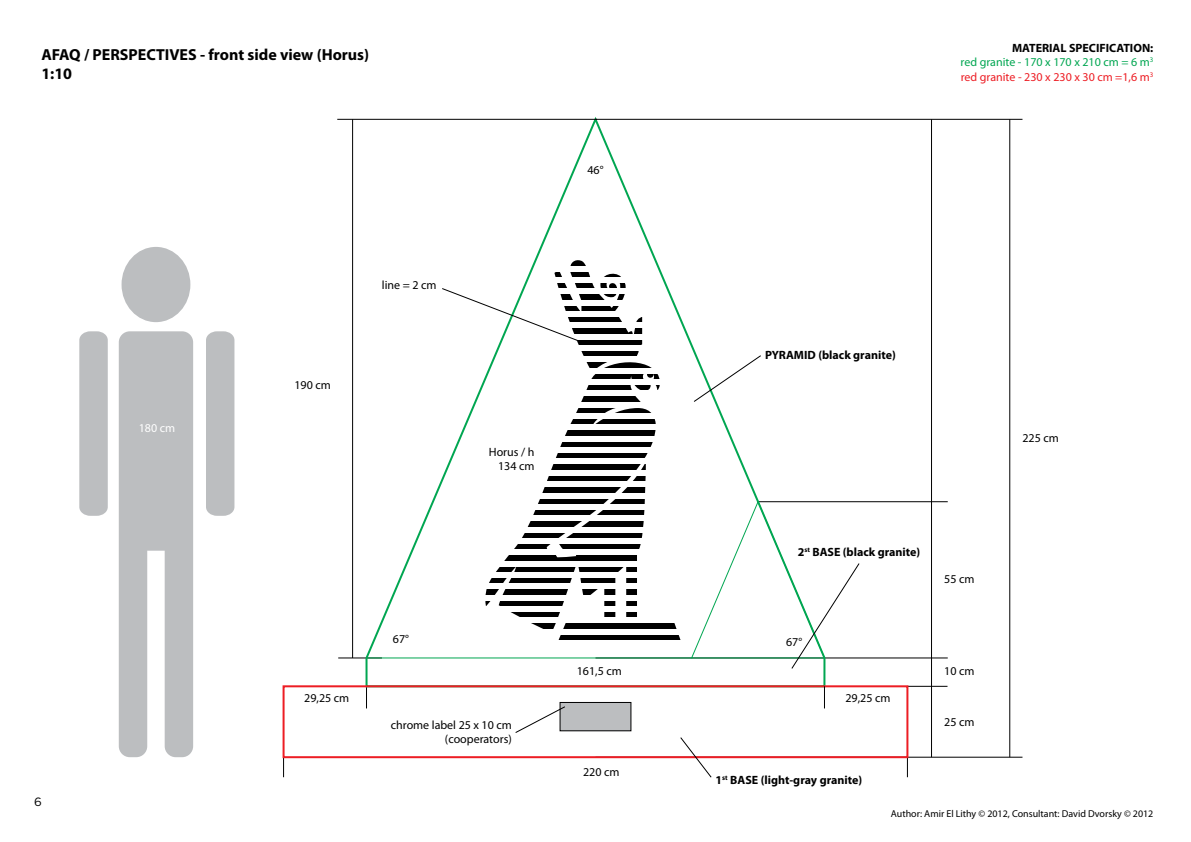
<style>
.page{position:relative;width:1191px;height:842px;background:#fff}
.page>*{position:absolute;margin:0;border:0;box-sizing:border-box;transform-origin:0 0}
.t1{font:700 16px/19.2px "Myriad Pro";color:#000}
.t2{font:12px/14.4px "Myriad Pro";color:#000;text-align:right}
.t3{font:12px/14.4px "Myriad Pro";color:#ed1d24;text-align:justify}
.t4{font:700 12px "Myriad Pro";color:#000}
.t5{font:12px "Myriad Pro";color:#fff}
.t6{font:12px "Gotham";color:#000}
.t7{font:10px "Myriad Pro";color:#000}
.s1{font-weight:700;color:#000}
.s2{color:#00a651}
</style>
<div class="page">
<hr style="left:907px;top:686px;width:40px;height:1px;background:#000">
<hr style="left:758px;top:501px;width:189px;height:1px;background:#000">
<hr style="left:595px;top:658px;width:352px;height:1px;background:#000">
<svg style="left:283px;top:758px;width:1px;height:19px"></svg>
<hr style="left:595px;top:757px;width:427px;height:1px;background:#000">
<hr style="left:338px;top:658px;width:44px;height:1px;background:#000">
<svg style="left:907px;top:758px;width:1px;height:19px"></svg>
<svg style="left:364px;top:117px;width:463px;height:568px"></svg>
<div style="left:282px;top:685px;width:626px;height:73px;border:2px solid #ed1d24"></div>
<hr style="left:366px;top:658px;width:325px;height:1px;background:#00a651">
<div style="left:122px;top:247px;width:68px;height:75px;background:#bcbec0;border-radius:50%"></div>
<svg style="left:119px;top:331px;width:74px;height:426px;background:#c4c5c7"></svg>
<div style="left:206px;top:331px;width:28px;height:185px;background:#bcbec0"></div>
<svg style="left:79px;top:331px;width:29px;height:185px;background:#bec0c2"></svg>
<hr style="left:1009px;top:119px;width:1px;height:638px;background:#000">
<svg style="left:824px;top:686px;width:1px;height:22px"></svg>
<svg style="left:442px;top:259px;width:200px;height:114px"></svg>
<hr style="left:595px;top:119px;width:427px;height:1px;background:#000">
<hr style="left:337px;top:119px;width:260px;height:1px;background:#000">
<svg style="left:680px;top:737px;width:31px;height:40px"></svg>
<svg style="left:691px;top:501px;width:168px;height:168px"></svg>
<svg style="left:693px;top:355px;width:68px;height:47px"></svg>
<hr style="left:352px;top:119px;width:1px;height:539px;background:#000">
<svg style="left:366px;top:687px;width:1px;height:21px"></svg>
<hr style="left:931px;top:119px;width:1px;height:638px;background:#000">
<div style="left:560px;top:702px;width:71px;height:29px;background:#bcbec0"></div>
<div style="left:559px;top:702px;width:72px;height:29px;border:1px solid #000"></div>
<svg style="left:515px;top:706px;width:50px;height:27px"></svg>
<h1 class="t1" style="left:41px;top:44px;width:329px">AFAQ / PERSPECTIVES - front side view (Horus)<br>1:10</h1>
<p class="t2" style="left:587px;top:163px;width:18px">46°</p>
<p class="t3" style="left:960px;top:40px;width:194px;text-indent:51px"><span class="s1">MATERIAL SPECIFICATION: </span><span class="s2">red granite - 170 x 170 x 210 cm = 6 m</span><sup>3 </sup>red granite - 230 x 230 x 30 cm =1,6 m<sup>3</sup></p>
<p class="t5" style="left:139px;top:421px;width:38px">180 cm</p>
<p class="t2" style="left:294px;top:377px;width:38px">190 cm</p>
<p class="t2" style="left:382px;top:277px;width:56px">line = 2 cm</p>
<p class="t4" style="left:765px;top:348px;width:132px">PYRAMID (black granite)</p>
<p class="t2" style="left:489px;top:445px;width:47px">Horus / h<br>134 cm</p>
<p class="t4" style="left:797px;top:544px;width:124px">2<sup>st</sup> BASE (black granite)</p>
<p class="t2" style="left:393px;top:631px;width:18px">67°</p>
<p class="t2" style="left:786px;top:634px;width:18px">67°</p>
<p class="t2" style="left:944px;top:572px;width:32px">55 cm</p>
<p class="t2" style="left:577px;top:664px;width:47px">161,5 cm</p>
<p class="t2" style="left:944px;top:664px;width:32px">10 cm</p>
<p class="t2" style="left:1022px;top:430px;width:38px">225 cm</p>
<p class="t6" style="left:34px;top:794px;width:9px">6</p>
<p class="t2" style="left:304px;top:691px;width:47px">29,25 cm</p>
<p class="t2" style="left:845px;top:691px;width:47px">29,25 cm</p>
<p class="t2" style="left:391px;top:717px;width:123px">chrome label 25 x 10 cm (cooperators)</p>
<p class="t2" style="left:583px;top:765px;width:38px">220 cm</p>
<p class="t4" style="left:715px;top:772px;width:148px">1<sup>st</sup> BASE (light-gray granite)</p>
<p class="t2" style="left:944px;top:715px;width:32px">25 cm</p>
<p class="t7" style="left:891px;top:808px;width:264px">Author: Amir El Lithy © 2012, Consultant: David Dvorsky © 2012</p>
</div>
